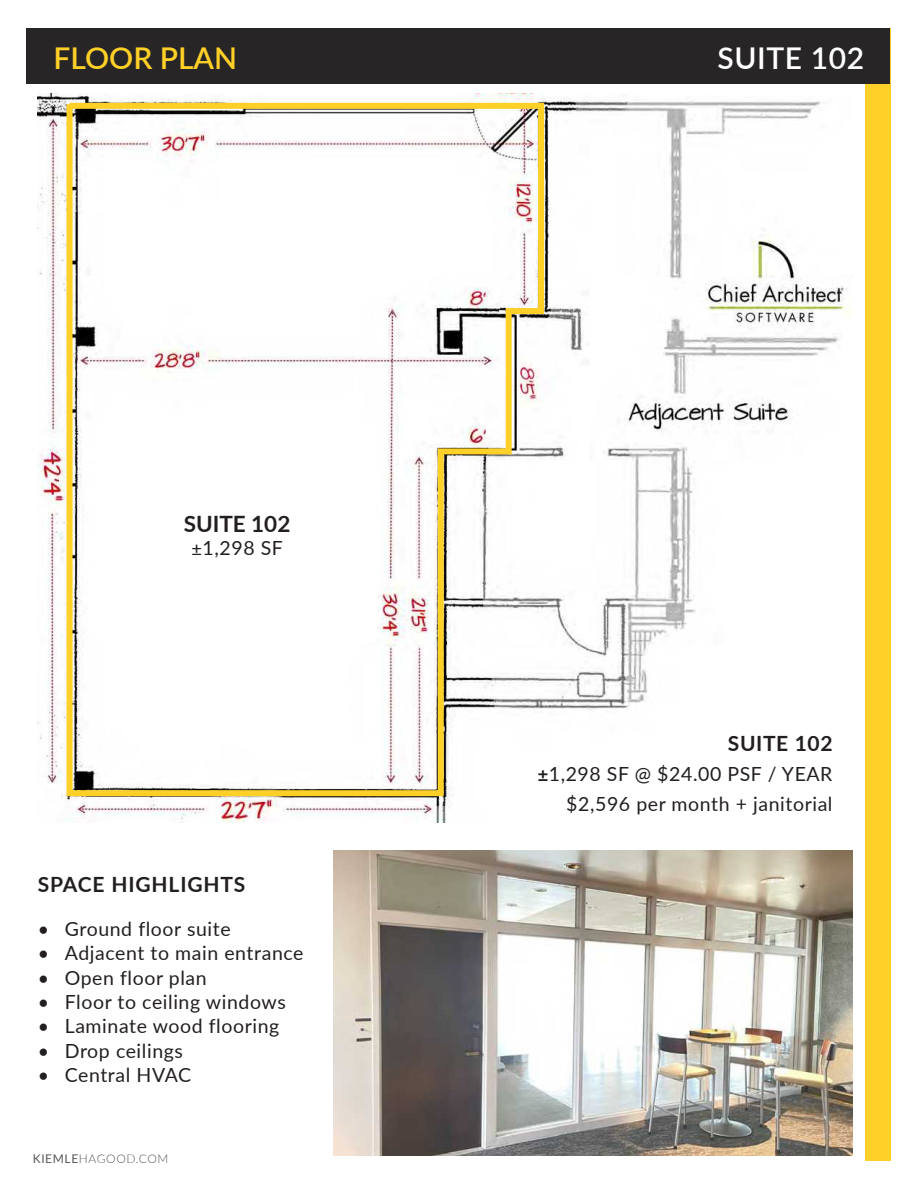
<style>
.page{position:relative;width:918px;height:1188px;background:#fff}
.page>*{position:absolute;margin:0;border:0;box-sizing:border-box;transform-origin:0 0}
.t1{font:600 30px "Lato";color:#fed028}
.t2{font:600 30px "Lato";letter-spacing:.02em;color:#fff}
.t3{font:700 22.5px "Lato";color:#231f20}
.t4{font:700 21px "Lato";letter-spacing:.04em;color:#231f20}
.t5{font:19.5px "Lato";letter-spacing:.03em;color:#231f20}
.t6{font:300 12px "Lato";letter-spacing:.05em;color:#57585a}
.s1{font-weight:400}
.s2{font-weight:700}
</style>
<div class="page">
<img style="left:38px;top:93px;width:815px;height:730px">
<div style="left:865px;top:28px;width:25px;height:1133px;background:#fed028"></div>
<div style="left:27px;top:28px;width:863px;height:56px;background:#282526"></div>
<img style="left:334px;top:850px;width:519px;height:305px">
<svg style="left:64px;top:98px;width:483px;height:701px"></svg>
<div style="left:98px;top:426px;width:278px;height:217px;background:#fff"></div>
<p class="t1" style="left:54px;top:36px;width:185px">FLOOR PLAN</p>
<p class="t2" style="left:717px;top:36px;width:148px">SUITE 102</p>
<p class="t3" style="left:184px;top:507px;width:108px">SUITE 102</p>
<p class="t5" style="left:192px;top:534px;width:93px">±1,298 SF</p>
<p class="t4" style="left:38px;top:869px;width:209px">SPACE HIGHLIGHTS</p>
<p class="t5" style="left:38px;top:915px;width:194px">• Ground floor suite</p>
<p class="t5" style="left:38px;top:939px;width:267px">• Adjacent to main entrance</p>
<p class="t5" style="left:38px;top:963px;width:171px">• Open floor plan</p>
<p class="t5" style="left:38px;top:988px;width:250px">• Floor to ceiling windows</p>
<p class="t5" style="left:38px;top:1012px;width:243px">• Laminate wood flooring</p>
<p class="t5" style="left:38px;top:1037px;width:147px">• Drop ceilings</p>
<p class="t5" style="left:38px;top:1061px;width:155px">• Central HVAC</p>
<p class="t6" style="left:33px;top:1150px;width:137px"><span class="s1">KIEMLE</span>HAGOOD.COM</p>
<p class="t4" style="left:728px;top:728px;width:106px">SUITE 102</p>
<p class="t5" style="left:538px;top:760px;width:296px"><span class="s2">±</span>1,298 SF @ $24.00 PSF / YEAR</p>
<p class="t5" style="left:566px;top:790px;width:268px">$2,596 per month + janitorial</p>
</div>
